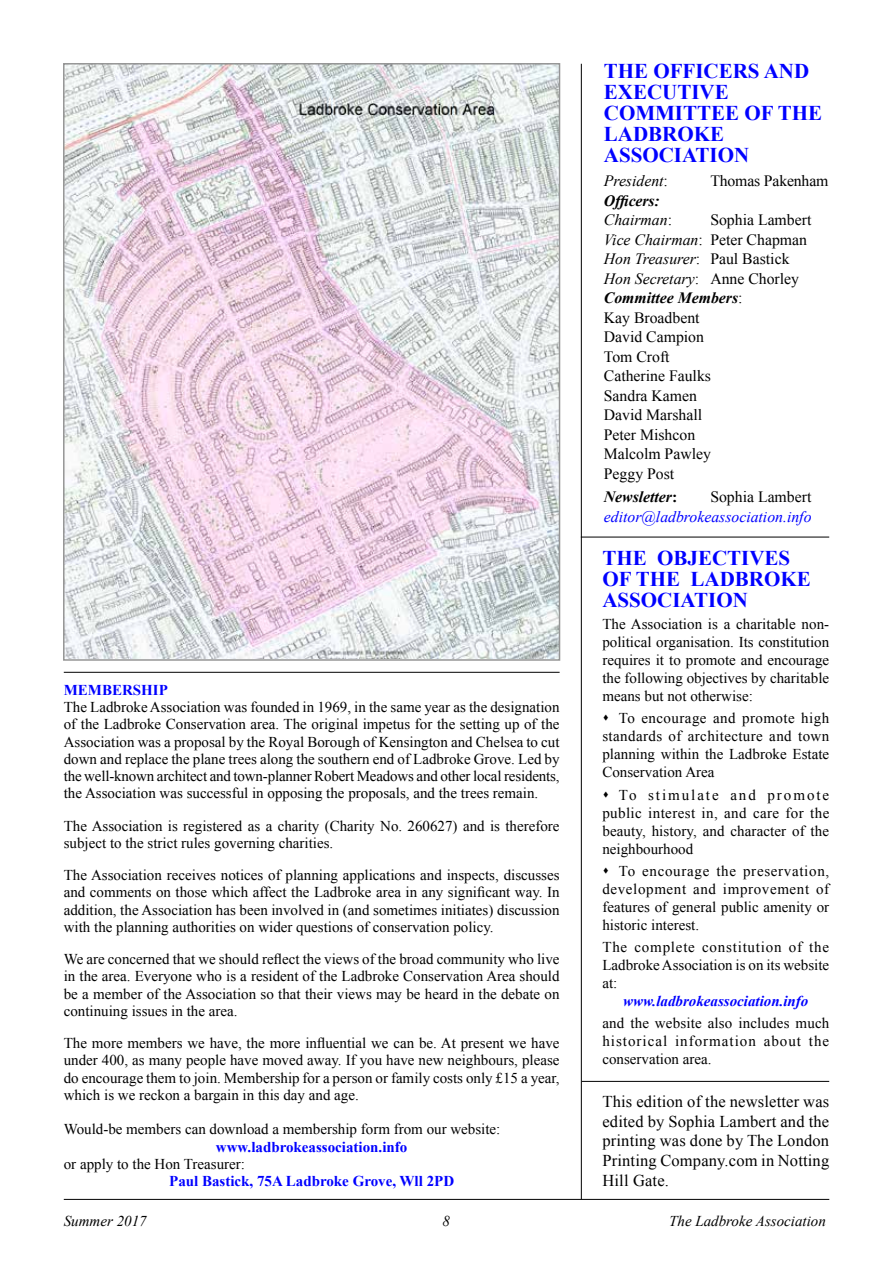
<style>
.page{position:relative;width:893px;height:1263px;background:#fff}
.page>*{position:absolute;margin:0;border:0;box-sizing:border-box;transform-origin:0 0}
.t1{font:700 21px/21px "Times New Roman";color:#00f}
.t2{font:16.5px/19.8px "Times New Roman";letter-spacing:.01em;color:#000;text-align:justify}
.t3{font:15.75px/19.5px "Times New Roman";color:#000}
.t4{font:italic 15.75px "Times New Roman";color:#00f}
.t5{font:italic 700 15.75px/19.5px "Times New Roman";color:#000}
.t6{font:italic 15.75px "Times New Roman";color:#000}
.t7{font:15px/18px "Times New Roman";color:#000;text-align:justify}
.t8{font:700 15px "Times New Roman";color:#00f}
.t9{font:italic 15px "Times New Roman";color:#000}
.t10{font:italic 700 15px "Times New Roman";color:#00f}
.s1{font-style:normal}
.s2{font-weight:400}
.s3{font-weight:400;font-style:normal}
.s4{font-style:italic}
.s5{font-weight:700;font-style:italic}
</style>
<div class="page">
<hr style="left:581px;top:64px;width:1px;height:1135px;background:#000">
<hr style="left:582px;top:1081px;width:247px;height:1px;background:#000">
<hr style="left:581px;top:537px;width:248px;height:1px;background:#000">
<img style="left:66px;top:66px;width:491px;height:592px">
<div style="left:63px;top:63px;width:497px;height:598px;border:2px solid #959595"></div>
<hr style="left:64px;top:1199px;width:765px;height:1px;background:#000">
<hr style="left:64px;top:672px;width:496px;height:1px;background:#000">
<h1 class="t1" style="left:604px;top:60px;width:220px">THE OFFICERS AND<br>EXECUTIVE<br>COMMITTEE OF THE<br>LADBROKE<br>ASSOCIATION</h1>
<p class="t6" style="left:604px;top:170px;width:66px">President<span class="s1">:</span></p>
<p class="t3" style="left:710px;top:171px;width:120px">Thomas Pakenham</p>
<p class="t5" style="left:604px;top:190px;width:70px">Officers:<br><span class="s2">Chairman</span><span class="s3">:</span></p>
<p class="t3" style="left:604px;top:210px;width:209px;text-indent:107px">Sophia Lambert<br><span class="s4">Vice Chairman</span>: Peter Chapman<br><span class="s4">Hon Treasurer</span>: Paul Bastick<br><span class="s4">Hon Secretary</span>: Anne Chorley<br><span class="s5">Committee Members</span>:<br>Kay Broadbent<br>David Campion<br>Tom Croft<br>Catherine Faulks<br>Sandra Kamen<br>David Marshall<br>Peter Mishcon<br>Malcolm Pawley<br>Peggy Post</p>
<p class="t5" style="left:604px;top:487px;width:75px">Newsletter<span class="s1">:</span></p>
<p class="t3" style="left:710px;top:487px;width:103px">Sophia Lambert</p>
<p class="t4" style="left:604px;top:506px;width:209px">editor@ladbrokeassociation.info</p>
<h1 class="t1" style="left:602px;top:547px;width:210px">THE OBJECTIVES<br>OF THE LADBROKE<br>ASSOCIATION</h1>
<p class="t7" style="left:602px;top:615px;width:228px">The Association is a charitable non&shy;political organisation. Its constitution requires it to promote and encourage the following objectives by charitable means but not otherwise:</p>
<p class="t7" style="left:602px;top:709px;width:228px">▲ To encourage and promote high standards of architecture and town planning within the Ladbroke Estate Conservation Area</p>
<p class="t7" style="left:602px;top:785px;width:228px">▲ To stimulate and promote public interest in, and care for the beauty, history, and character of the neighbourhood</p>
<p class="t7" style="left:602px;top:862px;width:228px">▲ To encourage the preservation, development and improvement of features of general public amenity or historic interest.</p>
<p class="t7" style="left:602px;top:938px;width:228px">The complete constitution of the Ladbroke Association is on its website at:</p>
<p class="t10" style="left:623px;top:991px;width:187px">www.ladbrokeassociation.info</p>
<p class="t7" style="left:602px;top:1014px;width:228px">and the website also includes much historical information about the conservation area.</p>
<p class="t2" style="left:602px;top:1091px;width:228px">This edition of the newsletter was edited by Sophia Lambert and the printing was done by The London Printing Company.com in Notting Hill Gate.</p>
<p class="t8" style="left:64px;top:679px;width:106px">MEMBERSHIP</p>
<p class="t7" style="left:64px;top:698px;width:497px;line-height:17.2px">The Ladbroke Association was founded in 1969, in the same year as the designation of the Ladbroke Conservation area. The original impetus for the setting up of the Association was a proposal by the Royal Borough of Kensington and Chelsea to cut down and replace the plane trees along the southern end of Ladbroke Grove. Led by the well-known architect and town-planner Robert Meadows and other local residents, the Association was successful in opposing the proposals, and the trees remain.</p>
<p class="t7" style="left:64px;top:817px;width:497px;line-height:17.2px">The Association is registered as a charity (Charity No. 260627) and is therefore subject to the strict rules governing charities.</p>
<p class="t7" style="left:64px;top:866px;width:497px;line-height:17.2px">The Association receives notices of planning applications and inspects, discusses and comments on those which affect the Ladbroke area in any significant way. In addition, the Association has been involved in (and sometimes initiates) discussion with the planning authorities on wider questions of conservation policy.</p>
<p class="t7" style="left:64px;top:950px;width:497px;line-height:17.2px">We are concerned that we should reflect the views of the broad community who live in the area. Everyone who is a resident of the Ladbroke Conservation Area should be a member of the Association so that their views may be heard in the debate on continuing issues in the area.</p>
<p class="t7" style="left:64px;top:1034px;width:497px;line-height:17.2px">The more members we have, the more influential we can be. At present we have under 400, as many people have moved away. If you have new neighbours, please do encourage them to join. Membership for a person or family costs only £15 a year, which is we reckon a bargain in this day and age.</p>
<p class="t7" style="left:64px;top:1120px;width:438px">Would-be members can download a membership form from our website:</p>
<p class="t8" style="left:216px;top:1136px;width:193px">www.ladbrokeassociation.info</p>
<p class="t7" style="left:64px;top:1154px;width:183px">or apply to the Hon Treasurer:</p>
<p class="t8" style="left:169px;top:1171px;width:287px">Paul Bastick, 75A Ladbroke Grove, Wll 2PD</p>
<p class="t9" style="left:64px;top:1210px;width:84px">Summer 2017</p>
<p class="t9" style="left:443px;top:1210px;width:9px">8</p>
<p class="t9" style="left:669px;top:1210px;width:158px">The Ladbroke Association</p>
</div>
